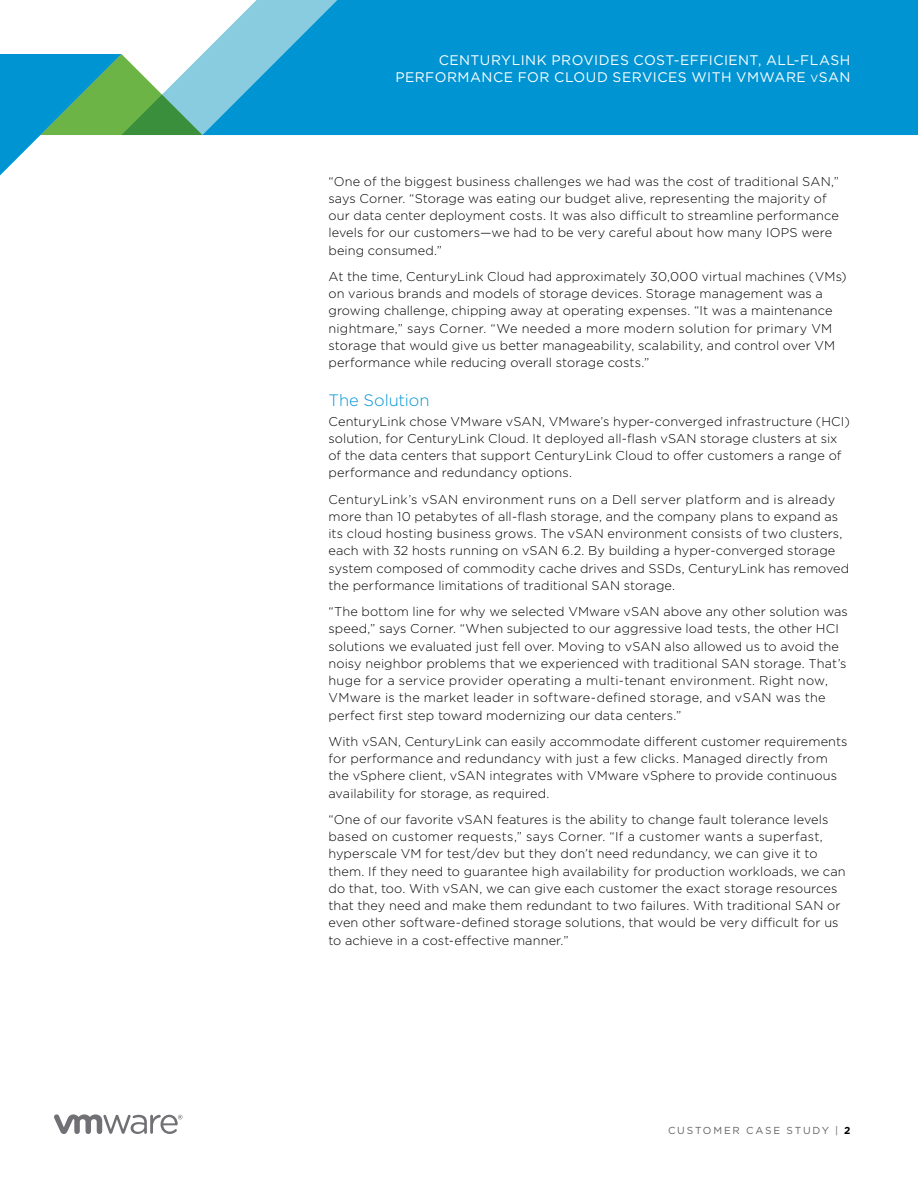
<style>
.page{position:relative;width:918px;height:1188px;background:#fff}
.page>*{position:absolute;margin:0;border:0;box-sizing:border-box;transform-origin:0 0}
.t1{font:300 16.5px "Gotham";letter-spacing:-.005em;color:#0194d3}
.t2{font:13.8px/17.2px "Gotham";letter-spacing:.035em;color:#fff;text-align:right}
.t3{font:300 12.75px/17.2px "Gotham";letter-spacing:.01em;color:#000}
.t4{font:10.2px "Gotham";letter-spacing:.18em;color:#636165}
.s1{font-size:10.35px}
.s2{font-weight:700;color:#000}
</style>
<div class="page">
<svg style="left:54px;top:1114px;width:129px;height:20px"></svg>
<svg style="left:202px;top:0;width:716px;height:135px;background:#109ad4"></svg>
<svg style="left:0;top:54px;width:202px;height:122px"></svg>
<p class="t2" style="left:395px;top:51px;width:457px">CENTURYLINK PROVIDES COST-EFFICIENT, ALL-FLASH<br>PERFORMANCE FOR CLOUD SERVICES WITH VMWARE <span class="s1">v</span>SAN</p>
<p class="t3" style="left:328px;top:172px;width:512px">“One of the biggest business challenges we had was the cost of traditional SAN,” says Corner. “Storage was eating our budget alive, representing the majority of our data center deployment costs. It was also difficult to streamline performance levels for our customers—we had to be very careful about how many IOPS were being consumed.”</p>
<p class="t3" style="left:328px;top:267px;width:520px">At the time, CenturyLink Cloud had approximately 30,000 virtual machines (VMs) on various brands and models of storage devices. Storage management was a growing challenge, chipping away at operating expenses. “It was a maintenance nightmare,” says Corner. “We needed a more modern solution for primary VM storage that would give us better manageability, scalability, and control over VM performance while reducing overall storage costs.”</p>
<p class="t1" style="left:328px;top:390px;width:103px">The Solution</p>
<p class="t3" style="left:328px;top:412px;width:523px">CenturyLink chose VMware vSAN, VMware’s hyper-converged infrastructure (HCI) solution, for CenturyLink Cloud. It deployed all-flash vSAN storage clusters at six of the data centers that support CenturyLink Cloud to offer customers a range of performance and redundancy options.</p>
<p class="t3" style="left:328px;top:490px;width:522px">CenturyLink’s vSAN environment runs on a Dell server platform and is already more than 10 petabytes of all-flash storage, and the company plans to expand as its cloud hosting business grows. The vSAN environment consists of two clusters, each with 32 hosts running on vSAN 6.2. By building a hyper-converged storage system composed of commodity cache drives and SSDs, CenturyLink has removed the performance limitations of traditional SAN storage.</p>
<p class="t3" style="left:328px;top:603px;width:521px">“The bottom line for why we selected VMware vSAN above any other solution was speed,” says Corner. “When subjected to our aggressive load tests, the other HCI solutions we evaluated just fell over. Moving to vSAN also allowed us to avoid the noisy neighbor problems that we experienced with traditional SAN storage. That’s huge for a service provider operating a multi-tenant environment. Right now, VMware is the market leader in software-defined storage, and vSAN was the perfect first step toward modernizing our data centers.”</p>
<p class="t3" style="left:328px;top:732px;width:521px">With vSAN, CenturyLink can easily accommodate different customer requirements for performance and redundancy with just a few clicks. Managed directly from the vSphere client, vSAN integrates with VMware vSphere to provide continuous availability for storage, as required.</p>
<p class="t3" style="left:328px;top:810px;width:519px">“One of our favorite vSAN features is the ability to change fault tolerance levels based on customer requests,” says Corner. “If a customer wants a superfast, hyperscale VM for test/dev but they don’t need redundancy, we can give it to them. If they need to guarantee high availability for production workloads, we can do that, too. With vSAN, we can give each customer the exact storage resources that they need and make them redundant to two failures. With traditional SAN or even other software-defined storage solutions, that would be very difficult for us to achieve in a cost-effective manner.”</p>
<p class="t4" style="left:668px;top:1124px;width:184px">CUSTOMER CASE STUDY | <span class="s2">2</span></p>
</div>
